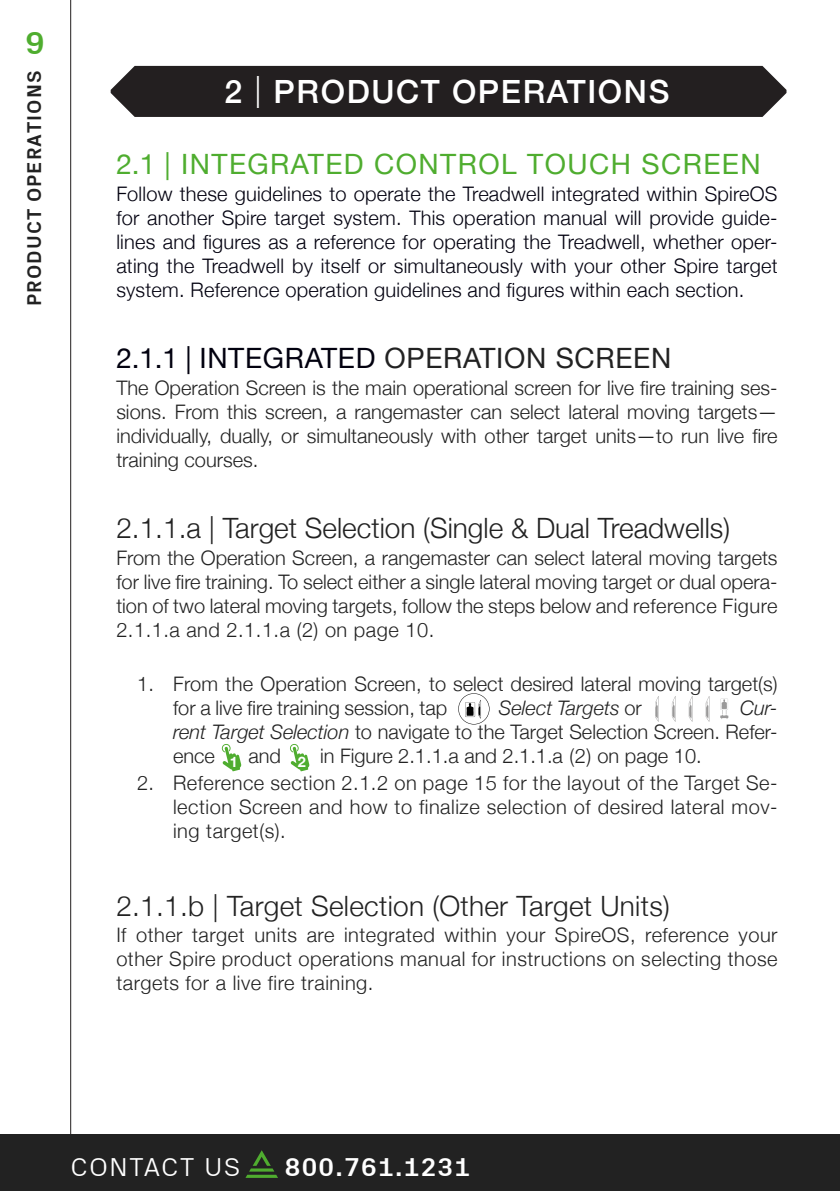
<style>
.page{position:relative;width:840px;height:1191px;background:#fff}
.page>*{position:absolute;margin:0;border:0;box-sizing:border-box;transform-origin:0 0}
.t1{font:500 32px "Helvetica Neue";letter-spacing:.05em;color:#fff}
.t2{font:700 32px "Px Grotesk";color:#4fad2f}
.t3{font:300 28px "Helvetica Neue";color:#222}
.t4{font:28px "Helvetica Neue";letter-spacing:.05em;color:#4fad2f}
.t5{font:28px "Helvetica Neue";letter-spacing:.025em;color:#02010f}
.t6{font:700 26px "Px Grotesk";letter-spacing:.05em;color:#fff}
.t7{font:300 26px "Px Grotesk";letter-spacing:.045em;color:#fff;scale:1.05 1}
.t8{font:300 20px/24px "Helvetica Neue";color:#222;text-align:justify}
.t9{font:300 20px/24px "Helvetica Neue";letter-spacing:.01em;color:#02010f;text-align:justify}
.t10{font:700 20px "Px Grotesk";letter-spacing:.05em;color:#222}
.t11{font:italic 300 20px "Helvetica Neue";color:#222}
.t12{font:700 14.4px "Helvetica Neue";color:#fff}
.s1{font-weight:300}
.s2{color:#222}
.s3{font-style:italic}
.s4{font-style:normal}
</style>
<div class="page">
<hr style="left:70px;top:0;width:1px;height:1191px;background:#231f20">
<div style="left:0;top:1134px;width:839px;height:57px;background:#222"></div>
<svg style="left:245px;top:1150px;width:33px;height:27px"></svg>
<div style="left:111px;top:66px;width:675px;height:51px;background:#231f20"></div>
<svg style="left:222px;top:744px;width:19px;height:27px"></svg>
<svg style="left:688px;top:696px;width:4px;height:25px"></svg>
<svg style="left:655px;top:697px;width:3px;height:24px"></svg>
<svg style="left:705px;top:696px;width:4px;height:25px"></svg>
<svg style="left:672px;top:697px;width:3px;height:24px"></svg>
<svg style="left:720px;top:698px;width:8px;height:21px"></svg>
<svg style="left:458px;top:693px;width:31px;height:31px"></svg>
<svg style="left:290px;top:744px;width:19px;height:27px"></svg>
<p class="t2" style="left:26px;top:24px;width:21px">9</p>
<p class="t10" style="left:22px;top:306px;width:236px;rotate:-90deg">PRODUCT OPERATIONS</p>
<p class="t1" style="left:224px;top:66px;width:446px">2 <span class="s1">|</span> PRODUCT OPERATIONS</p>
<p class="t4" style="left:116px;top:144px;width:645px">2.1 | INTEGRATED CONTROL TOUCH SCREEN</p>
<p class="t9" style="left:116px;top:181px;width:662px">Follow these guidelines to operate the Treadwell integrated within SpireOS for another Spire target system. This operation manual will provide guide&shy;lines and figures as a reference for operating the Treadwell, whether oper&shy;ating the Treadwell by itself or simultaneously with your other Spire target system. Reference operation guidelines and figures within each section.</p>
<p class="t5" style="left:116px;top:338px;width:556px">2.1.1 | INTEGRATED <span class="s2">OPERATION SCREEN</span></p>
<p class="t8" style="left:116px;top:374px;width:662px">The Operation Screen is the main operational screen for live fire training ses&shy;sions. From this screen, a rangemaster can select lateral moving targets— individually, dually, or simultaneously with other target units—to run live fire training courses.</p>
<p class="t3" style="left:116px;top:506px;width:615px">2.1.1.a | Target Selection (Single &amp; Dual Treadwells)</p>
<p class="t8" style="left:116px;top:545px;width:662px">From the Operation Screen, a rangemaster can select lateral moving targets for live fire training. To select either a single lateral moving target or dual opera&shy;tion of two lateral moving targets, follow the steps below and reference Figure 2.1.1.a and 2.1.1.a (2) on page 10.</p>
<p class="t8" style="left:173px;top:670px;width:605px;text-indent:-36px">1. From the Operation Screen, to select desired lateral moving target(s) for a live fire training session, tap</p>
<p class="t8" style="left:173px;top:694px;width:605px;text-indent:566px"><span class="s3">Cur&shy;rent Target Selection</span> to navigate to the Target Selection Screen. Refer&shy;ence</p>
<p class="t11" style="left:498px;top:692px;width:144px">Select Targets <span class="s4">or</span></p>
<p class="t8" style="left:248px;top:742px;width:34px">and</p>
<p class="t8" style="left:320px;top:742px;width:383px">in Figure 2.1.1.a and 2.1.1.a (2) on page 10.</p>
<p class="t8" style="left:173px;top:769px;width:605px;text-indent:-36px">2. Reference section 2.1.2 on page 15 for the layout of the Target Se&shy;lection Screen and how to finalize selection of desired lateral mov&shy;ing target(s).</p>
<p class="t12" style="left:230px;top:750px;width:10px">1</p>
<p class="t12" style="left:298px;top:750px;width:10px">2</p>
<p class="t3" style="left:116px;top:883px;width:554px">2.1.1.b | Target Selection (Other Target Units)</p>
<p class="t8" style="left:116px;top:922px;width:662px">If other target units are integrated within your SpireOS, reference your other Spire product operations manual for instructions on selecting those targets for a live fire training.</p>
<h3 class="t7" style="left:70px;top:1151px;width:163px">CONTACT US</h3>
<h3 class="t6" style="left:284px;top:1151px;width:187px">800.761.1231</h3>
</div>
